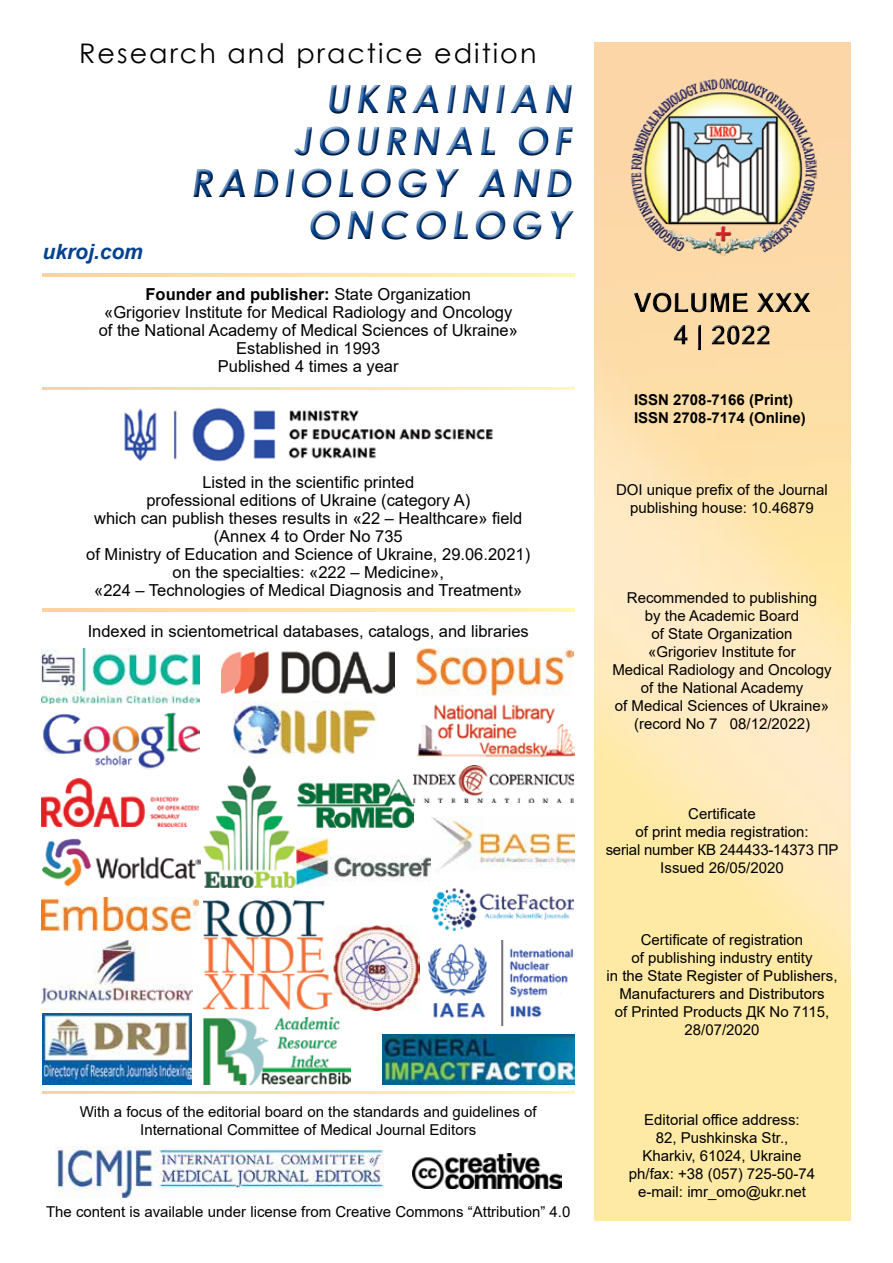
<style>
.page{position:relative;width:893px;height:1263px;background:#fff}
.page>*{position:absolute;margin:0;border:0;box-sizing:border-box;transform-origin:0 0}
.t1{font:italic 700 39px/42px "Century Gothic";letter-spacing:.12em;color:#03428e;text-align:right}
.t2{font:27px "Century Gothic";letter-spacing:.075em;color:#000}
.t3{font:italic 700 21px "Arial";color:#03428e}
.t4{font:16.5px/18px "Arial";color:#000;text-align:center}
.t5{font:15px/18px "Arial";color:#000;text-align:center}
.t6{font:700 15px/18px "Arial";color:#000}
.s1{font-weight:700}
</style>
<div class="page">
<img style="left:124px;top:407px;width:369px;height:55px">
<div style="left:630px;top:77px;width:187px;height:187px;background:#fdd9a8"></div>
<div style="left:631px;top:79px;width:184px;height:177px;background:#000;opacity:.75"></div>
<div style="left:631px;top:290px;width:181px;height:61px;background:#fcdba7"></div>
<div style="left:634px;top:291px;width:179px;height:61px;background:#000;opacity:.75"></div>
<div style="left:191px;top:84px;width:386px;height:159px;background:#000;opacity:.75"></div>
<img style="left:412px;top:1153px;width:149px;height:36px">
<img style="left:56px;top:1147px;width:327px;height:51px">
<svg style="left:43px;top:274px;width:531px;height:2px"></svg>
<svg style="left:43px;top:387px;width:531px;height:3px;background:#fee3a8"></svg>
<svg style="left:43px;top:609px;width:531px;height:2px"></svg>
<svg style="left:43px;top:1091px;width:531px;height:3px;background:#fee3a8"></svg>
<img style="left:203px;top:1018px;width:147px;height:66px">
<img style="left:43px;top:712px;width:157px;height:58px">
<img style="left:203px;top:766px;width:94px;height:121px">
<img style="left:428px;top:941px;width:145px;height:85px">
<img style="left:203px;top:901px;width:130px;height:108px">
<img style="left:41px;top:897px;width:158px;height:33px">
<img style="left:41px;top:941px;width:151px;height:62px">
<img style="left:417px;top:704px;width:158px;height:54px">
<img style="left:432px;top:816px;width:143px;height:53px">
<img style="left:432px;top:888px;width:142px;height:43px">
<img style="left:41px;top:778px;width:158px;height:49px">
<img style="left:416px;top:649px;width:158px;height:46px">
<img style="left:43px;top:838px;width:157px;height:48px">
<img style="left:221px;top:651px;width:174px;height:43px">
<img style="left:41px;top:649px;width:159px;height:55px">
<img style="left:297px;top:838px;width:133px;height:47px">
<img style="left:298px;top:779px;width:116px;height:48px">
<img style="left:333px;top:925px;width:86px;height:86px">
<img style="left:382px;top:1034px;width:193px;height:50px">
<img style="left:43px;top:1013px;width:148px;height:71px">
<img style="left:233px;top:701px;width:143px;height:54px">
<img style="left:414px;top:766px;width:160px;height:37px">
<h2 class="t2" style="left:79px;top:34px;width:459px">Research and practice edition</h2>
<h3 class="t3" style="left:43px;top:237px;width:102px">ukroj.com</h3>
<h1 class="t1" style="left:192px;top:76px;width:383px">UKRAINIAN<br>JOURNAL OF<br>RADIOLOGY AND<br>ONCOLOGY</h1>
<p class="t4" style="left:99px;top:285px;width:421px"><span class="s1">Founder and publisher:</span> State Organization<br>«Grigoriev Institute for Medical Radiology and Oncology of the National Academy of Medical Sciences of Ukraine» Established in 1993<br>Published 4 times a year</p>
<p class="t4" style="left:86px;top:473px;width:445px">Listed in the scientific printed<br>professional editions of Ukraine (category A)<br>which can publish theses results in «22 – Healthcare» field (Annex 4 to Order No 735<br>of Ministry of Education and Science of Ukraine, 29.06.2021) on the specialties: «222 – Medicine»,<br>«224 – Technologies of Medical Diagnosis and Treatment»</p>
<p class="t4" style="left:88px;top:622px;width:443px">Indexed in scientometrical databases, catalogs, and libraries</p>
<p class="t5" style="left:80px;top:1103px;width:458px">With a focus of the editorial board on the standards and guidelines of<br>International Committee of Medical Journal Editors</p>
<p class="t5" style="left:46px;top:1203px;width:526px">The content is available under license from Creative Commons “Attribution” 4.0</p>
<p class="t6" style="left:634px;top:391px;width:173px">ISSN 2708-7166 (Print)<br>ISSN 2708-7174 (Online)</p>
<p class="t5" style="left:616px;top:481px;width:213px">DOI unique prefix of the Journal publishing house: 10.46879</p>
<p class="t5" style="left:612px;top:589px;width:221px">Recommended to publishing<br>by the Academic Board<br>of State Organization<br>«Grigoriev Institute for<br>Medical Radiology and Oncology of the National Academy<br>of Medical Sciences of Ukraine» (record No 7 08/12/2022)</p>
<p class="t5" style="left:606px;top:805px;width:234px">Certificate<br>of print media registration:<br>serial number КВ 244433-14373 ПР<br>Issued 26/05/2020</p>
<p class="t5" style="left:607px;top:931px;width:232px">Certificate of registration<br>of publishing industry entity<br>in the State Register of Publishers,<br>Manufacturers and Distributors<br>of Printed Products ДК No 7115,<br>28/07/2020</p>
<p class="t5" style="left:629px;top:1111px;width:188px">Editorial office address:<br>82, Pushkinska Str.,<br>Kharkiv, 61024, Ukraine ph/fax: +38 (057) 725-50-74 e-mail: imr_omo@ukr.net</p>
</div>
